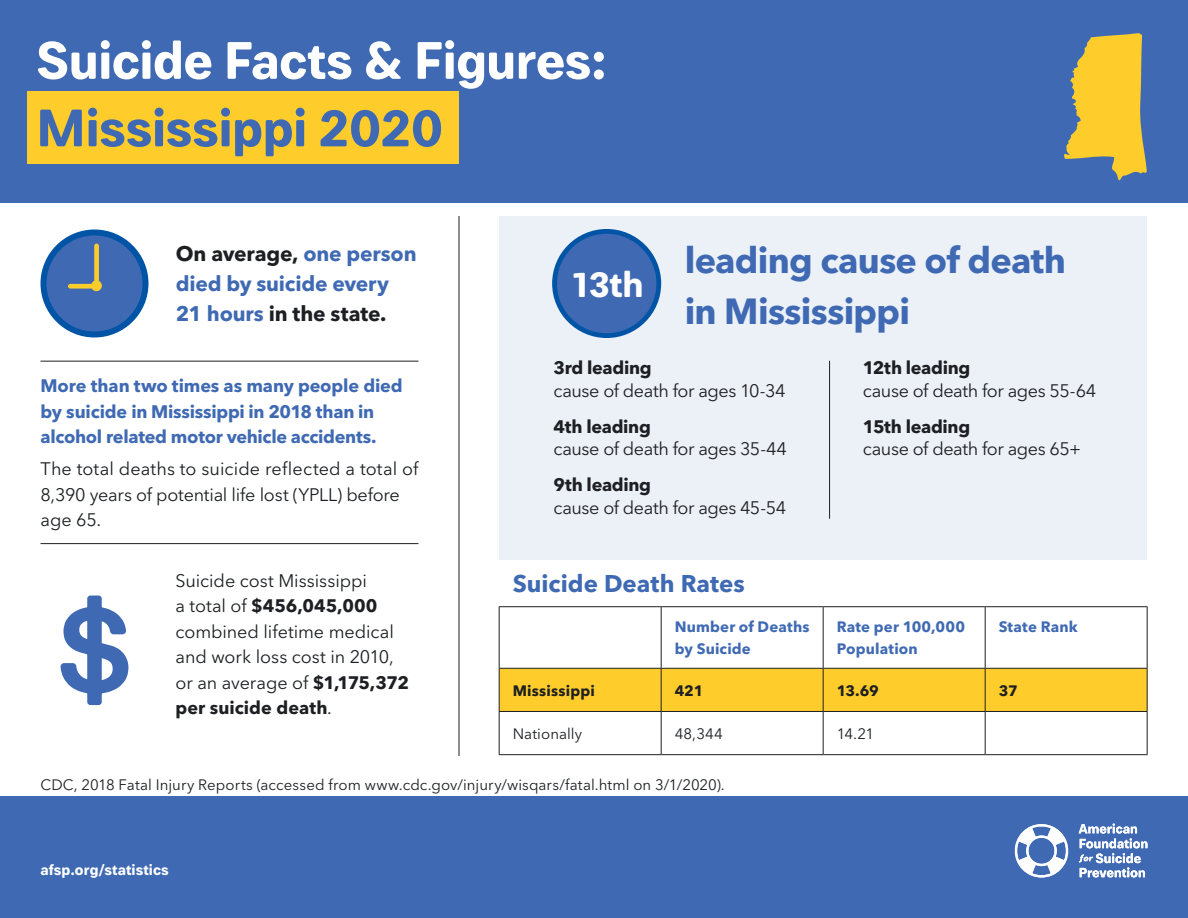
<style>
.page{position:relative;width:1188px;height:918px;background:#fff}
.page>*{position:absolute;margin:0;border:0;box-sizing:border-box;transform-origin:0 0}
.t1{font:700 52.5px "Paul Grotesk Soft";letter-spacing:-.005em;color:#fff}
.t2{font:700 52.5px "Paul Grotesk Soft";letter-spacing:-.01em;color:#3f6ab3}
.t3{font:700 36px/51px "Avenir Next LT Pro";letter-spacing:-.02em;color:#3f6ab3}
.t4{font:700 36px "Paul Grotesk Soft";color:#fff}
.t5{font:700 24px "Avenir Next LT Pro";color:#3f6ab3}
.t6{font:700 21px/30px "Avenir Next LT Pro";letter-spacing:-.01em;color:#3f6ab3}
.t7{font:18px/25.5px "Avenir Next LT Pro";letter-spacing:-.01em;color:#1d1f22}
.t8{font:700 18px/25.5px "Avenir Next LT Pro";letter-spacing:-.015em;color:#3f6ab3}
.t9{font:700 18px "Avenir Next LT Pro";letter-spacing:-.015em;color:#1d1f22}
.t10{font:15px "Avenir Next LT Pro";letter-spacing:.005em;color:#1d1f22}
.t11{font:700 15px/22.5px "Avenir Next LT Pro";letter-spacing:.01em;color:#3f6ab3}
.t12{font:700 15px "Avenir Next LT Pro";letter-spacing:.01em;color:#1d1f22}
.t13{font:700 15px "Paul Grotesk Soft";letter-spacing:.005em;color:#fff}
.s1{color:#1d1f22}
.s2{font-weight:700}
</style>
<div class="page">
<div style="left:0;top:796px;width:1188px;height:122px;background:#3f6ab3"></div>
<svg style="left:1079px;top:823px;width:69px;height:54px"></svg>
<svg style="left:1014px;top:824px;width:55px;height:54px"></svg>
<div style="left:0;top:0;width:1188px;height:202px;background:#3f6ab3"></div>
<div style="left:27px;top:92px;width:432px;height:72px;background:#ffcd2b"></div>
<div style="left:500px;top:669px;width:647px;height:42px;background:#ffcd2b"></div>
<hr style="left:661px;top:607px;width:1px;height:61px;background:#1d1f22">
<hr style="left:823px;top:607px;width:1px;height:61px;background:#1d1f22">
<hr style="left:985px;top:607px;width:1px;height:61px;background:#1d1f22">
<hr style="left:499px;top:669px;width:1px;height:42px;background:#1d1f22">
<hr style="left:661px;top:669px;width:1px;height:42px;background:#1d1f22">
<hr style="left:823px;top:669px;width:1px;height:42px;background:#1d1f22">
<hr style="left:985px;top:669px;width:1px;height:42px;background:#1d1f22">
<hr style="left:1147px;top:669px;width:1px;height:42px;background:#1d1f22">
<hr style="left:499px;top:711px;width:162px;height:1px;background:#1d1f22">
<hr style="left:499px;top:712px;width:1px;height:42px;background:#1d1f22">
<hr style="left:661px;top:711px;width:162px;height:1px;background:#1d1f22">
<hr style="left:661px;top:712px;width:1px;height:42px;background:#1d1f22">
<hr style="left:823px;top:711px;width:162px;height:1px;background:#1d1f22">
<hr style="left:823px;top:712px;width:1px;height:42px;background:#1d1f22">
<hr style="left:985px;top:711px;width:163px;height:1px;background:#1d1f22">
<hr style="left:985px;top:712px;width:1px;height:42px;background:#1d1f22">
<hr style="left:1147px;top:712px;width:1px;height:42px;background:#1d1f22">
<hr style="left:499px;top:754px;width:162px;height:1px;background:#1d1f22">
<hr style="left:661px;top:754px;width:162px;height:1px;background:#1d1f22">
<hr style="left:823px;top:754px;width:162px;height:1px;background:#1d1f22">
<hr style="left:985px;top:754px;width:163px;height:1px;background:#1d1f22">
<hr style="left:499px;top:606px;width:162px;height:1px;background:#1d1f22">
<hr style="left:499px;top:607px;width:1px;height:61px;background:#1d1f22">
<hr style="left:661px;top:606px;width:162px;height:1px;background:#1d1f22">
<hr style="left:823px;top:606px;width:162px;height:1px;background:#1d1f22">
<hr style="left:985px;top:606px;width:163px;height:1px;background:#1d1f22">
<hr style="left:1147px;top:607px;width:1px;height:61px;background:#1d1f22">
<hr style="left:499px;top:668px;width:162px;height:1px;background:#1d1f22">
<hr style="left:661px;top:668px;width:162px;height:1px;background:#1d1f22">
<hr style="left:823px;top:668px;width:162px;height:1px;background:#1d1f22">
<hr style="left:985px;top:668px;width:163px;height:1px;background:#1d1f22">
<div style="left:44px;top:232px;width:102px;height:102px;background:#3f6ab3;border-radius:50%"></div>
<div style="left:40px;top:230px;width:108px;height:108px;border:6px solid #0054a6;border-radius:50%"></div>
<svg style="left:68px;top:244px;width:34px;height:47px"></svg>
<hr style="left:40px;top:361px;width:378px;height:1px;background:#1d1f22">
<hr style="left:40px;top:543px;width:378px;height:1px;background:#1d1f22">
<svg style="left:60px;top:595px;width:69px;height:110px"></svg>
<hr style="left:459px;top:216px;width:1px;height:540px;background:#1d1f22">
<div style="left:500px;top:216px;width:648px;height:343px;background:#ecf0f7"></div>
<div style="left:555px;top:231px;width:104px;height:105px;background:#3f6ab3;border-radius:50%"></div>
<div style="left:552px;top:229px;width:109px;height:109px;border:5px solid #0054a6;border-radius:50%"></div>
<svg style="left:1064px;top:33px;width:83px;height:147px"></svg>
<hr style="left:829px;top:361px;width:1px;height:158px;background:#1d1f22">
<h1 class="t1" style="left:36px;top:29px;width:572px">Suicide Facts &amp; Figures:</h1>
<h1 class="t2" style="left:36px;top:97px;width:408px">Mississippi 2020</h1>
<p class="t6" style="left:176px;top:239px;width:242px"><span class="s1">On average,</span> one person died by suicide every<br>21 hours <span class="s1">in the state.</span></p>
<h2 class="t4" style="left:570px;top:263px;width:75px">13th</h2>
<h2 class="t3" style="left:685px;top:235px;width:383px">leading cause of death in Mississippi</h2>
<p class="t8" style="left:40px;top:373px;width:364px">More than two times as many people died by suicide in Mississippi in 2018 than in alcohol related motor vehicle accidents.</p>
<p class="t7" style="left:40px;top:456px;width:379px">The total deaths to suicide reflected a total of<br>8,390 years of potential life lost (YPLL) before age 65.</p>
<p class="t7" style="left:176px;top:568px;width:235px">Suicide cost Mississippi<br>a total of <span class="s2">$456,045,000 </span>combined lifetime medical and work loss cost in 2010, or an average of <span class="s2">$1,175,372 per suicide death</span>.</p>
<p class="t9" style="left:554px;top:357px;width:100px">3rd leading</p>
<p class="t7" style="left:554px;top:378px;width:234px">cause of death for ages 10-34</p>
<p class="t9" style="left:554px;top:416px;width:99px">4th leading</p>
<p class="t7" style="left:554px;top:436px;width:235px">cause of death for ages 35-44</p>
<p class="t9" style="left:554px;top:474px;width:99px">9th leading</p>
<p class="t7" style="left:554px;top:495px;width:234px">cause of death for ages 45-54</p>
<p class="t9" style="left:863px;top:357px;width:109px">12th leading</p>
<p class="t7" style="left:863px;top:378px;width:235px">cause of death for ages 55-64</p>
<p class="t9" style="left:863px;top:416px;width:109px">15th leading</p>
<p class="t7" style="left:863px;top:436px;width:220px">cause of death for ages 65+</p>
<h3 class="t5" style="left:513px;top:569px;width:234px">Suicide Death Rates</h3>
<p class="t11" style="left:675px;top:615px;width:136px">Number of Deaths by Suicide</p>
<p class="t11" style="left:837px;top:615px;width:130px">Rate per 100,000<br>Population</p>
<p class="t11" style="left:999px;top:615px;width:81px">State Rank</p>
<p class="t12" style="left:513px;top:681px;width:84px">Mississippi</p>
<p class="t12" style="left:675px;top:681px;width:30px">421</p>
<p class="t12" style="left:837px;top:681px;width:44px">13.69</p>
<p class="t12" style="left:999px;top:681px;width:21px">37</p>
<p class="t10" style="left:513px;top:725px;width:71px">Nationally</p>
<p class="t10" style="left:675px;top:725px;width:50px">48,344</p>
<p class="t10" style="left:837px;top:725px;width:39px">14.21</p>
<p class="t10" style="left:40px;top:776px;width:686px">CDC, 2018 Fatal Injury Reports (accessed from www.cdc.gov/injury/wisqars/fatal.html on 3/1/2020).</p>
<p class="t13" style="left:40px;top:861px;width:130px">afsp.org/statistics</p>
</div>
